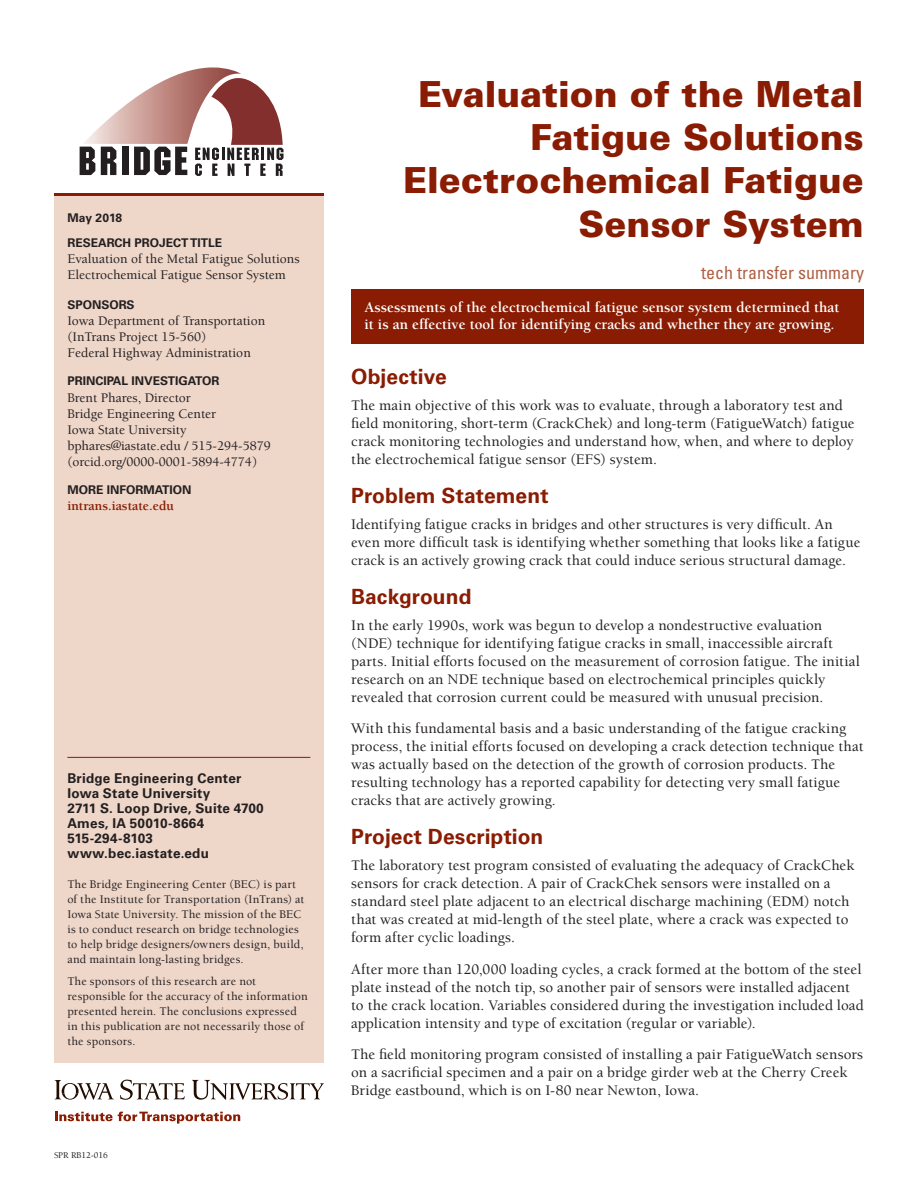
<style>
.page{position:relative;width:918px;height:1188px;background:#fff}
.page>*{position:absolute;margin:0;border:0;box-sizing:border-box;transform-origin:0 0}
.Headline_1{font:900 36px/43.2px "Univers LT Std";color:#891c02;text-align:right}
.head_1{font:700 21px "Univers";letter-spacing:.005em;color:#891c02}
.Headline2{font:condensed 18px "Univers";color:#af5f42}
.Body_text{font:500 15px/18px "Berkeley";letter-spacing:.01em;color:#231f20}
.pullout_sentence{font:700 15px/16.5px "Berkeley Std";color:#fff}
.info{font:500 13.5px/16.2px "Berkeley";color:#231f20}
.address{font:700 13.5px "Univers";letter-spacing:.015em;color:#231f20}
.info-2{font:700 13.5px "Berkeley Std";color:#891c02}
.address-2{font:700 13.5px "Univers";letter-spacing:-.01em;color:#231f20}
.tech_trans__summary{font:500 12px/15px "Berkeley";letter-spacing:.015em;color:#231f20}
.label{font:700 12px "Univers";color:#231f20}
.date{font:700 12px "Univers";color:#231f20}
.tech_trans__summary-2{font:500 9px "Berkeley";color:#231f20}
</style>
<div class="page">
<svg style="left:79px;top:67px;width:205px;height:109px"></svg>
<div style="left:351px;top:289px;width:513px;height:54px;background:#891c02"></div>
<div style="left:54px;top:195px;width:270px;height:868px;background:#eed6c9"></div>
<hr style="left:54px;top:193px;width:270px;height:3px;background:#891c02">
<hr style="left:67px;top:757px;width:243px;height:1px;background:#891c02">
<svg style="left:55px;top:1080px;width:59px;height:20px"></svg>
<svg style="left:120px;top:1080px;width:65px;height:20px"></svg>
<svg style="left:192px;top:1080px;width:132px;height:20px"></svg>
<svg style="left:55px;top:1112px;width:185px;height:12px"></svg>
<p class="date" style="left:67px;top:211px;width:56px">May 2018</p>
<p class="label" style="left:67px;top:236px;width:156px">RESEARCH PROJECT TITLE</p>
<p class="info" style="left:67px;top:251px;width:234px">Evaluation of the Metal Fatigue Solutions<br>Electrochemical Fatigue Sensor System</p>
<p class="label" style="left:67px;top:298px;width:69px">SPONSORS</p>
<p class="info" style="left:67px;top:313px;width:199px">Iowa Department of Transportation</p>
<p class="info" style="left:67px;top:329px;width:185px">(InTrans Project 15-560)<br>Federal Highway Administration</p>
<p class="label" style="left:67px;top:374px;width:154px">PRINCIPAL INVESTIGATOR</p>
<p class="info" style="left:67px;top:390px;width:150px">Brent Phares, Director<br>Bridge Engineering Center</p>
<p class="info" style="left:67px;top:422px;width:121px">Iowa State University</p>
<p class="info" style="left:67px;top:438px;width:205px">bphares@iastate.edu / 515-294-5879</p>
<p class="info" style="left:67px;top:454px;width:191px">(orcid.org/0000-0001-5894-4774)</p>
<p class="label" style="left:67px;top:483px;width:126px">MORE INFORMATION</p>
<p class="info-2" style="left:67px;top:499px;width:108px">intrans.iastate.edu</p>
<p class="address" style="left:67px;top:770px;width:176px">Bridge Engineering Center</p>
<p class="address" style="left:67px;top:785px;width:145px">Iowa State University</p>
<p class="address" style="left:67px;top:800px;width:198px">2711 S. Loop Drive, Suite 4700</p>
<p class="address" style="left:67px;top:815px;width:138px">Ames, IA 50010-8664</p>
<p class="address-2" style="left:67px;top:830px;width:87px">515-294-8103</p>
<p class="address" style="left:67px;top:845px;width:143px">www.bec.iastate.edu</p>
<p class="tech_trans__summary" style="left:67px;top:877px;width:239px">The Bridge Engineering Center (BEC) is part of the Institute for Transportation (InTrans) at Iowa State University. The mission of the BEC is to conduct research on bridge technologies to help bridge designers/owners design, build, and maintain long-lasting bridges.</p>
<p class="tech_trans__summary" style="left:67px;top:974px;width:242px">The sponsors of this research are not responsible for the accuracy of the information presented herein. The conclusions expressed in this publication are not necessarily those of the sponsors.</p>
<p class="tech_trans__summary-2" style="left:54px;top:1150px;width:55px">SPR RB12-016</p>
<p class="Headline_1" style="left:403px;top:72px;width:462px">Evaluation of the Metal<br>Fatigue Solutions<br>Electrochemical Fatigue<br>Sensor System</p>
<p class="Headline2" style="left:701px;top:261px;width:164px">tech transfer summary</p>
<p class="pullout_sentence" style="left:364px;top:300px;width:476px">Assessments of the electrochemical fatigue sensor system determined that it is an effective tool for identifying cracks and whether they are growing.</p>
<p class="head_1" style="left:351px;top:364px;width:97px">Objective</p>
<p class="Body_text" style="left:351px;top:397px;width:505px">The main objective of this work was to evaluate, through a laboratory test and field monitoring, short-term (CrackChek) and long-term (FatigueWatch) fatigue crack monitoring technologies and understand how, when, and where to deploy the electrochemical fatigue sensor (EFS) system.</p>
<p class="head_1" style="left:351px;top:483px;width:199px">Problem Statement</p>
<p class="Body_text" style="left:351px;top:516px;width:511px">Identifying fatigue cracks in bridges and other structures is very difficult. An even more difficult task is identifying whether something that looks like a fatigue crack is an actively growing crack that could induce serious structural damage.</p>
<p class="head_1" style="left:351px;top:584px;width:122px">Background</p>
<p class="Body_text" style="left:351px;top:616px;width:510px">In the early 1990s, work was begun to develop a nondestructive evaluation (NDE) technique for identifying fatigue cracks in small, inaccessible aircraft parts. Initial efforts focused on the measurement of corrosion fatigue. The initial research on an NDE technique based on electrochemical principles quickly revealed that corrosion current could be measured with unusual precision.</p>
<p class="Body_text" style="left:351px;top:720px;width:514px">With this fundamental basis and a basic understanding of the fatigue cracking process, the initial efforts focused on developing a crack detection technique that was actually based on the detection of the growth of corrosion products. The resulting technology has a reported capability for detecting very small fatigue cracks that are actively growing.</p>
<p class="head_1" style="left:351px;top:824px;width:194px">Project Description</p>
<p class="Body_text" style="left:351px;top:857px;width:505px">The laboratory test program consisted of evaluating the adequacy of CrackChek sensors for crack detection. A pair of CrackChek sensors were installed on a standard steel plate adjacent to an electrical discharge machining (EDM) notch that was created at mid-length of the steel plate, where a crack was expected to form after cyclic loadings.</p>
<p class="Body_text" style="left:351px;top:960px;width:514px">After more than 120,000 loading cycles, a crack formed at the bottom of the steel plate instead of the notch tip, so another pair of sensors were installed adjacent to the crack location. Variables considered during the investigation included load application intensity and type of excitation (regular or variable).</p>
<p class="Body_text" style="left:351px;top:1046px;width:513px">The field monitoring program consisted of installing a pair FatigueWatch sensors on a sacrificial specimen and a pair on a bridge girder web at the Cherry Creek<br>Bridge eastbound, which is on I-80 near Newton, Iowa.</p>
</div>
